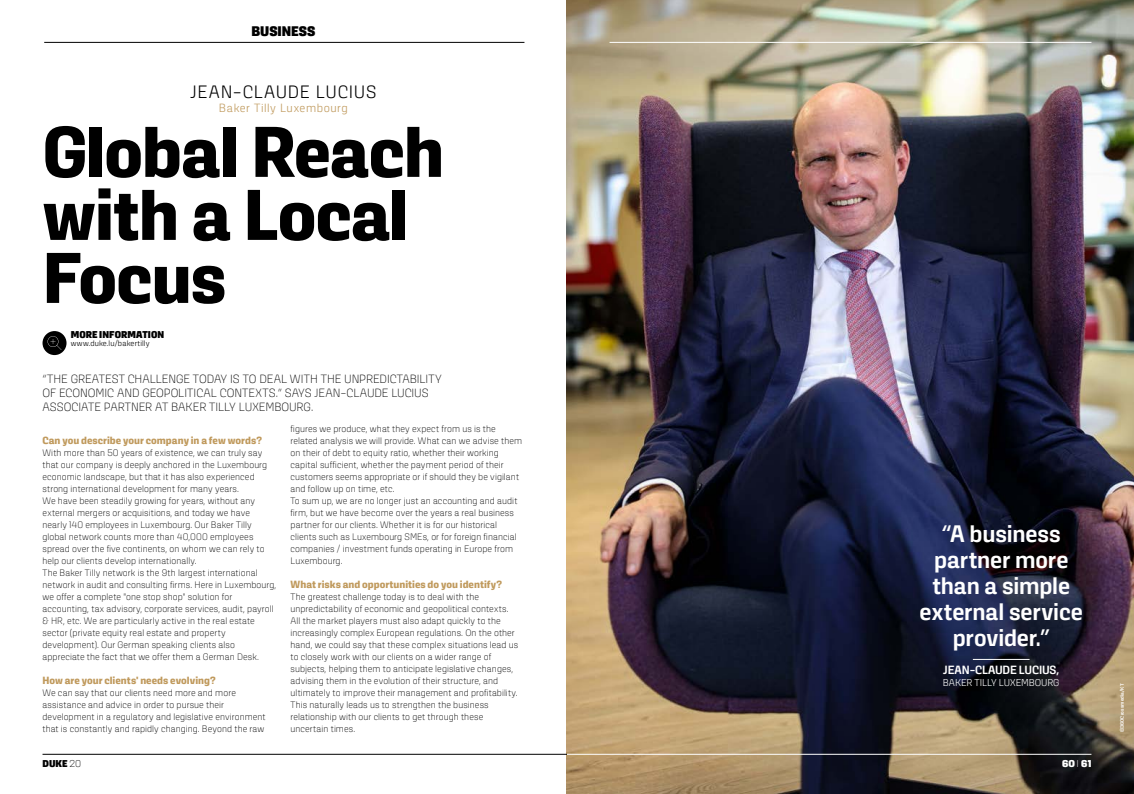
<style>
.page{position:relative;width:1134px;height:794px;background:#fff}
.page>*{position:absolute;margin:0;border:0;box-sizing:border-box;transform-origin:0 0}
.t1{font:700 72px/63px "Kawak";letter-spacing:-.015em;color:#000}
.t2{font:500 24px/26px "Kawak";letter-spacing:-.005em;color:#fff;text-align:center}
.t3{font:300 18px "Kawak";letter-spacing:.04em;color:#000}
.t4{font:900 14px "Kawak";letter-spacing:-.005em;color:#000}
.t5{font:200 12px/14px "Kawak";letter-spacing:-.005em;color:#000}
.t6{font:300 12px "Kawak";letter-spacing:.045em;color:#c09a5d}
.t7{font:500 12px "Kawak";letter-spacing:-.015em;color:#fff}
.t8{font:700 10.5px "Kawak";letter-spacing:.005em;color:#c09a5d}
.t9{font:900 10px "Kawak";letter-spacing:.005em;color:#000}
.t10{font:300 10px "Kawak";color:#fff}
.t11{font:900 10px "Kawak";color:#fff}
.t12{font:200 9.5px/12px "Kawak";letter-spacing:.01em;color:#000}
.t13{font:300 8px "Kawak";letter-spacing:.015em;color:#000}
.t14{font:500 5px "Kawak";letter-spacing:.02em;color:#fff}
.s1{font-weight:200}
</style>
<div class="page">
<img style="left:567px;top:0;width:567px;height:794px">
<hr style="left:44px;top:42px;width:480px;height:1px;background:#000">
<hr style="left:609px;top:42px;width:482px;height:1px;background:#fff">
<hr style="left:43px;top:754px;width:524px;height:1px;background:#000">
<div style="left:43px;top:331px;width:24px;height:24px;background:#000;border-radius:50%"></div>
<svg style="left:48px;top:336px;width:13px;height:14px"></svg>
<hr style="left:567px;top:754px;width:524px;height:1px;background:#fff">
<hr style="left:973px;top:659px;width:56px;height:1px;background:#fff">
<h3 class="t4" style="left:251px;top:23px;width:65px">BUSINESS</h3>
<h3 class="t3" style="left:191px;top:82px;width:187px">JEAN-CLAUDE LUCIUS</h3>
<p class="t6" style="left:219px;top:101px;width:131px">Baker Tilly Luxembourg</p>
<h1 class="t1" style="left:43px;top:120px;width:403px">Global Reach with a Local<br>Focus</h1>
<p class="t9" style="left:71px;top:328px;width:95px">MORE INFORMATION</p>
<p class="t13" style="left:71px;top:339px;width:80px">www.duke.lu/bakertilly</p>
<p class="t5" style="left:43px;top:372px;width:401px">“THE GREATEST CHALLENGE TODAY IS TO DEAL WITH THE UNPREDICTABILITY<br>OF ECONOMIC AND GEOPOLITICAL CONTEXTS.” SAYS JEAN-CLAUDE LUCIUS<br>ASSOCIATE PARTNER AT BAKER TILLY LUXEMBOURG.</p>
<p class="t12" style="left:291px;top:423px;width:233px">figures we produce, what they expect from us is the related analysis we will provide. What can we advise them on their of debt to equity ratio, whether their working capital sufficient, whether the payment period of their customers seems appropriate or if should they be vigilant and follow up on time, etc.<br>To sum up, we are no longer just an accounting and audit firm, but we have become over the years a real business partner for our clients. Whether it is for our historical clients such as Luxembourg SMEs, or for foreign financial companies / investment funds operating in Europe from Luxembourg.</p>
<p class="t8" style="left:291px;top:578px;width:213px">What risks and opportunities do you identify?</p>
<p class="t12" style="left:291px;top:591px;width:229px">The greatest challenge today is to deal with the unpredictability of economic and geopolitical contexts.<br>All the market players must also adapt quickly to the increasingly complex European regulations. On the other hand, we could say that these complex situations lead us to closely work with our clients on a wider range of subjects, helping them to anticipate legislative changes, advising them in the evolution of their structure, and ultimately to improve their management and profitability.<br>This naturally leads us to strengthen the business relationship with our clients to get through these uncertain times.</p>
<p class="t8" style="left:43px;top:434px;width:221px">Can you describe your company in a few words?</p>
<p class="t12" style="left:43px;top:447px;width:235px">With more than 50 years of existence, we can truly say that our company is deeply anchored in the Luxembourg economic landscape, but that it has also experienced strong international development for many years.<br>We have been steadily growing for years, without any external mergers or acquisitions, and today we have nearly 140 employees in Luxembourg. Our Baker Tilly global network counts more than 40,000 employees spread over the five continents, on whom we can rely to help our clients develop internationally.<br>The Baker Tilly network is the 9th largest international network in audit and consulting firms. Here in Luxembourg, we offer a complete "one stop shop" solution for accounting, tax advisory, corporate services, audit, payroll &amp; HR, etc. We are particularly active in the real estate sector (private equity real estate and property development). Our German speaking clients also appreciate the fact that we offer them a German Desk.</p>
<p class="t8" style="left:43px;top:674px;width:175px">How are your clients' needs evolving?</p>
<p class="t12" style="left:43px;top:687px;width:225px">We can say that our clients need more and more assistance and advice in order to pursue their development in a regulatory and legislative environment that is constantly and rapidly changing. Beyond the raw</p>
<h2 class="t2" style="left:920px;top:520px;width:165px">“A business partner more than a simple external service provider.”</h2>
<p class="t7" style="left:943px;top:662px;width:117px">JEAN-CLAUDE LUCIUS,</p>
<p class="t10" style="left:943px;top:677px;width:118px">BAKER TILLY LUXEMBOURG</p>
<p class="t9" style="left:43px;top:758px;width:40px">DUKE <span class="s1">20</span></p>
<p class="t11" style="left:1062px;top:758px;width:31px">60 <span class="s1">I</span> 61</p>
<p class="t14" style="left:1119px;top:732px;width:50px;rotate:-90deg">©360Crossmedia/KT</p>
</div>
